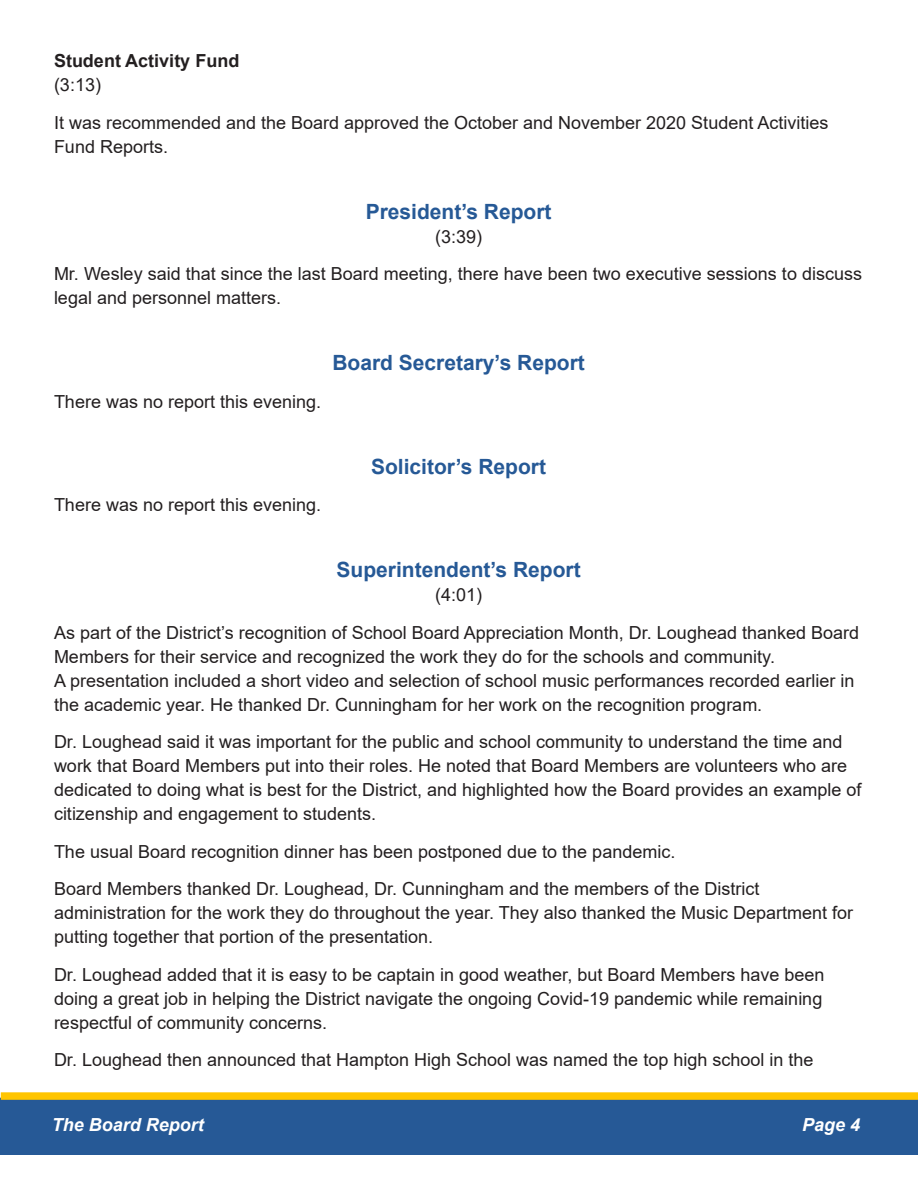
<style>
.page{position:relative;width:918px;height:1188px;background:#fff}
.page>*{position:absolute;margin:0;border:0;box-sizing:border-box;transform-origin:0 0}
.Blue_Heads_Centered{font:700 21px "Arial";color:#265996}
.Body{font:18px/24px "Arial";color:#231f20}
.t1{font:italic 700 18px "Arial";color:#fff}
.Black_subheads{font:700 18px "Arial";color:#231f20}
.Timestamps_centered{font:18px "Arial";color:#231f20}
.Time_stamps{font:18px "Arial";color:#231f20}
</style>
<div class="page">
<div style="left:0;top:1098px;width:918px;height:57px;background:#265996"></div>
<div style="left:1px;top:1092px;width:917px;height:8px;background:#ffc500"></div>
<p class="Black_subheads" style="left:54px;top:48px;width:187px">Student Activity Fund</p>
<p class="Time_stamps" style="left:54px;top:72px;width:49px">(3:13)</p>
<p class="Body" style="left:54px;top:110px;width:776px">It was recommended and the Board approved the October and November 2020 Student Activities<br>Fund Reports.</p>
<p class="Blue_Heads_Centered" style="left:366px;top:196px;width:187px">President’s Report</p>
<p class="Timestamps_centered" style="left:435px;top:224px;width:49px">(3:39)</p>
<p class="Body" style="left:54px;top:262px;width:810px">Mr. Wesley said that since the last Board meeting, there have been two executive sessions to discuss legal and personnel matters.</p>
<p class="Body" style="left:54px;top:389px;width:269px">There was no report this evening.</p>
<p class="Blue_Heads_Centered" style="left:332px;top:348px;width:254px">Board Secretary’s Report</p>
<p class="Body" style="left:54px;top:493px;width:269px">There was no report this evening.</p>
<p class="Blue_Heads_Centered" style="left:371px;top:451px;width:177px">Solicitor’s Report</p>
<p class="Blue_Heads_Centered" style="left:337px;top:555px;width:246px">Superintendent’s Report</p>
<p class="Timestamps_centered" style="left:435px;top:582px;width:49px">(4:01)</p>
<p class="Body" style="left:54px;top:620px;width:807px">As part of the District’s recognition of School Board Appreciation Month, Dr. Loughead thanked Board Members for their service and recognized the work they do for the schools and community.<br>A presentation included a short video and selection of school music performances recorded earlier in the academic year. He thanked Dr. Cunningham for her work on the recognition program.</p>
<p class="Body" style="left:54px;top:730px;width:809px">Dr. Loughead said it was important for the public and school community to understand the time and work that Board Members put into their roles. He noted that Board Members are volunteers who are dedicated to doing what is best for the District, and highlighted how the Board provides an example of citizenship and engagement to students.</p>
<p class="Body" style="left:54px;top:839px;width:623px">The usual Board recognition dinner has been postponed due to the pandemic.</p>
<p class="Body" style="left:54px;top:877px;width:801px">Board Members thanked Dr. Loughead, Dr. Cunningham and the members of the District administration for the work they do throughout the year. They also thanked the Music Department for putting together that portion of the presentation.</p>
<p class="Body" style="left:54px;top:962px;width:772px;text-align:justify">Dr. Loughead added that it is easy to be captain in good weather, but Board Members have been doing a great job in helping the District navigate the ongoing Covid-19 pandemic while remaining respectful of community concerns.</p>
<p class="Body" style="left:54px;top:1048px;width:761px">Dr. Loughead then announced that Hampton High School was named the top high school in the</p>
<p class="t1" style="left:52px;top:1113px;width:154px">The Board Report</p>
<p class="t1" style="left:802px;top:1113px;width:60px">Page 4</p>
</div>
